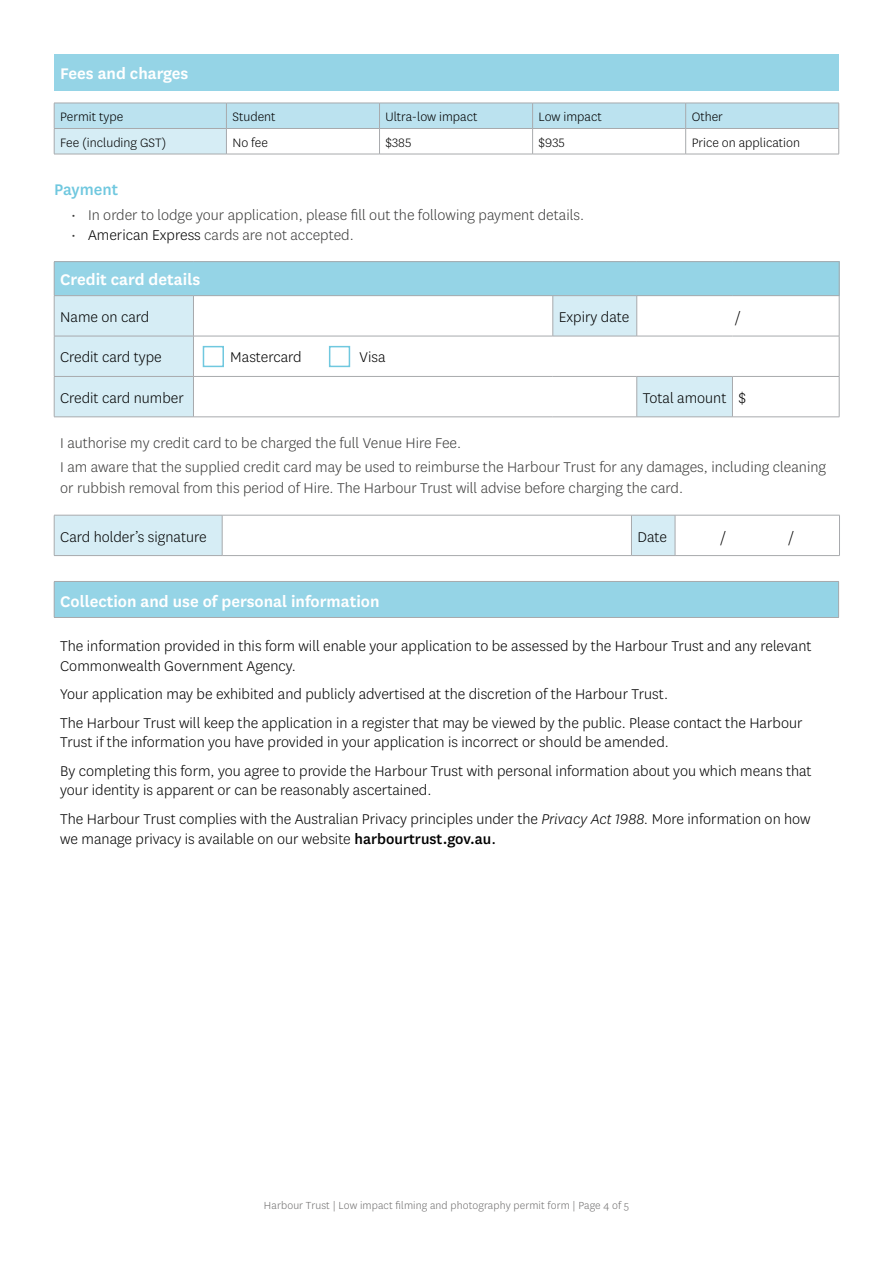
<style>
.page{position:relative;width:893px;height:1263px;background:#fff}
.page>*{position:absolute;margin:0;border:0;box-sizing:border-box;transform-origin:0 0}
.t1{font:600 18px "National";color:#fff}
.t2{font:500 18px "National";color:#70c8df}
.t3{font:300 16.5px/28.3px "National";color:#000}
.t4{font:300 16.5px/24.5px "National";color:#3c3c3b}
.t5{font:300 14.25px "National";color:#000}
.t6{font:300 12px "National";letter-spacing:.01em;color:#706f6f}
.s1{color:#000}
.s2{font-style:italic}
.s3{font-weight:500}
.s4{font-weight:400}
</style>
<div class="page">
<div style="left:54px;top:54px;width:784px;height:36px;background:#95d4e6"></div>
<hr style="left:54px;top:154px;width:172px;height:1px;background:#a8aaad">
<hr style="left:226px;top:154px;width:153px;height:1px;background:#a8aaad">
<hr style="left:379px;top:154px;width:154px;height:1px;background:#a8aaad">
<hr style="left:533px;top:154px;width:153px;height:1px;background:#a8aaad">
<hr style="left:686px;top:154px;width:153px;height:1px;background:#a8aaad">
<svg style="left:54px;top:103px;width:785px;height:51px"></svg>
<hr style="left:226px;top:128px;width:153px;height:1px;background:#a8aaad">
<hr style="left:379px;top:128px;width:154px;height:1px;background:#a8aaad">
<hr style="left:533px;top:128px;width:153px;height:1px;background:#a8aaad">
<hr style="left:686px;top:128px;width:153px;height:1px;background:#a8aaad">
<svg style="left:55px;top:516px;width:620px;height:39px"></svg>
<hr style="left:54px;top:515px;width:168px;height:1px;background:#a8aaad">
<hr style="left:54px;top:515px;width:1px;height:40px;background:#a8aaad">
<hr style="left:222px;top:515px;width:409px;height:1px;background:#a8aaad">
<hr style="left:222px;top:515px;width:1px;height:40px;background:#a8aaad">
<hr style="left:675px;top:515px;width:165px;height:1px;background:#a8aaad">
<hr style="left:839px;top:515px;width:1px;height:40px;background:#a8aaad">
<hr style="left:54px;top:555px;width:168px;height:1px;background:#a8aaad">
<hr style="left:222px;top:555px;width:409px;height:1px;background:#a8aaad">
<hr style="left:675px;top:555px;width:165px;height:1px;background:#a8aaad">
<hr style="left:631px;top:515px;width:44px;height:1px;background:#a8aaad">
<hr style="left:631px;top:515px;width:1px;height:40px;background:#a8aaad">
<hr style="left:675px;top:515px;width:1px;height:40px;background:#a8aaad">
<hr style="left:631px;top:555px;width:44px;height:1px;background:#a8aaad">
<div style="left:54px;top:262px;width:785px;height:34px;background:#95d4e6"></div>
<svg style="left:55px;top:296px;width:677px;height:121px"></svg>
<hr style="left:54px;top:261px;width:139px;height:1px;background:#a8aaad">
<hr style="left:54px;top:262px;width:1px;height:33px;background:#a8aaad">
<hr style="left:193px;top:261px;width:360px;height:1px;background:#a8aaad">
<hr style="left:553px;top:261px;width:84px;height:1px;background:#a8aaad">
<hr style="left:637px;top:261px;width:95px;height:1px;background:#a8aaad">
<hr style="left:732px;top:261px;width:107px;height:1px;background:#a8aaad">
<hr style="left:839px;top:262px;width:1px;height:33px;background:#a8aaad">
<hr style="left:54px;top:295px;width:139px;height:1px;background:#a8aaad">
<hr style="left:54px;top:296px;width:1px;height:40px;background:#a8aaad">
<hr style="left:193px;top:295px;width:360px;height:1px;background:#a8aaad">
<hr style="left:193px;top:296px;width:1px;height:40px;background:#a8aaad">
<hr style="left:637px;top:295px;width:95px;height:1px;background:#a8aaad">
<hr style="left:732px;top:295px;width:107px;height:1px;background:#a8aaad">
<hr style="left:839px;top:296px;width:1px;height:40px;background:#a8aaad">
<hr style="left:54px;top:336px;width:139px;height:1px;background:#a8aaad">
<hr style="left:54px;top:336px;width:1px;height:40px;background:#a8aaad">
<hr style="left:193px;top:336px;width:360px;height:1px;background:#a8aaad">
<hr style="left:193px;top:336px;width:1px;height:40px;background:#a8aaad">
<hr style="left:553px;top:336px;width:84px;height:1px;background:#a8aaad">
<hr style="left:637px;top:336px;width:95px;height:1px;background:#a8aaad">
<hr style="left:732px;top:336px;width:107px;height:1px;background:#a8aaad">
<hr style="left:839px;top:336px;width:1px;height:40px;background:#a8aaad">
<hr style="left:54px;top:376px;width:139px;height:1px;background:#a8aaad">
<hr style="left:54px;top:377px;width:1px;height:40px;background:#a8aaad">
<hr style="left:193px;top:376px;width:360px;height:1px;background:#a8aaad">
<hr style="left:193px;top:377px;width:1px;height:40px;background:#a8aaad">
<hr style="left:553px;top:376px;width:84px;height:1px;background:#a8aaad">
<hr style="left:732px;top:376px;width:107px;height:1px;background:#a8aaad">
<hr style="left:732px;top:377px;width:1px;height:40px;background:#a8aaad">
<hr style="left:839px;top:377px;width:1px;height:40px;background:#a8aaad">
<hr style="left:54px;top:417px;width:139px;height:1px;background:#a8aaad">
<hr style="left:193px;top:417px;width:360px;height:1px;background:#a8aaad">
<hr style="left:553px;top:417px;width:84px;height:1px;background:#a8aaad">
<hr style="left:637px;top:417px;width:95px;height:1px;background:#a8aaad">
<hr style="left:732px;top:417px;width:107px;height:1px;background:#a8aaad">
<hr style="left:553px;top:295px;width:84px;height:1px;background:#a8aaad">
<hr style="left:553px;top:296px;width:1px;height:40px;background:#a8aaad">
<hr style="left:636px;top:296px;width:1px;height:40px;background:#a8aaad">
<hr style="left:637px;top:376px;width:95px;height:1px;background:#a8aaad">
<hr style="left:636px;top:377px;width:1px;height:40px;background:#a8aaad">
<div style="left:203px;top:346px;width:21px;height:21px;border:2px solid #70c8df"></div>
<div style="left:329px;top:346px;width:21px;height:21px;border:2px solid #70c8df"></div>
<div style="left:54px;top:581px;width:785px;height:36px;background:#95d4e6"></div>
<hr style="left:54px;top:581px;width:785px;height:1px;background:#a8aaad">
<hr style="left:54px;top:582px;width:1px;height:35px;background:#a8aaad">
<hr style="left:838px;top:582px;width:1px;height:35px;background:#a8aaad">
<hr style="left:54px;top:617px;width:785px;height:1px;background:#a8aaad">
<p class="t1" style="left:60px;top:61px;width:130px">Fees and charges</p>
<p class="t5" style="left:60px;top:108px;width:65px">Permit type</p>
<p class="t5" style="left:232px;top:108px;width:45px">Student</p>
<p class="t5" style="left:385px;top:108px;width:93px">Ultra-low impact</p>
<p class="t5" style="left:539px;top:108px;width:65px">Low impact</p>
<p class="t5" style="left:692px;top:108px;width:33px">Other</p>
<p class="t5" style="left:60px;top:133px;width:108px">Fee (including GST)</p>
<p class="t5" style="left:232px;top:133px;width:37px">No fee</p>
<p class="t5" style="left:385px;top:133px;width:27px">$385</p>
<p class="t5" style="left:539px;top:133px;width:28px">$935</p>
<p class="t5" style="left:692px;top:133px;width:110px">Price on application</p>
<p class="t2" style="left:54px;top:178px;width:66px">Payment</p>
<p class="t4" style="left:71px;top:202px;width:515px">• In order to lodge your application, please fill out the following payment details.</p>
<p class="t4" style="left:71px;top:222px;width:284px">• <span class="s1">American Express</span> cards are not accepted.</p>
<p class="t1" style="left:60px;top:267px;width:142px">Credit card details</p>
<p class="t3" style="left:60px;top:302px;width:91px">Name on card</p>
<p class="t3" style="left:559px;top:302px;width:72px">Expiry date</p>
<p class="t3" style="left:735px;top:302px;width:8px">/</p>
<p class="t3" style="left:60px;top:343px;width:103px">Credit card type</p>
<p class="t3" style="left:230px;top:343px;width:73px">Mastercard</p>
<p class="t3" style="left:360px;top:343px;width:28px">Visa</p>
<p class="t3" style="left:60px;top:383px;width:125px">Credit card number</p>
<p class="t3" style="left:643px;top:383px;width:105px">Total amount $</p>
<p class="t4" style="left:60px;top:430px;width:767px">I authorise my credit card to be charged the full Venue Hire Fee.<br>I am aware that the supplied credit card may be used to reimburse the Harbour Trust for any damages, including cleaning</p>
<p class="t4" style="left:60px;top:475px;width:624px">or rubbish removal from this period of Hire. The Harbour Trust will advise before charging the card.</p>
<p class="t3" style="left:60px;top:522px;width:148px">Card holder’s signature</p>
<p class="t3" style="left:637px;top:522px;width:31px">Date</p>
<p class="t3" style="left:720px;top:522px;width:8px">/</p>
<p class="t3" style="left:788px;top:522px;width:8px">/</p>
<p class="t1" style="left:60px;top:589px;width:321px">Collection and use of personal information</p>
<p class="t3" style="left:60px;top:636px;width:753px;line-height:19.8px">The information provided in this form will enable your application to be assessed by the Harbour Trust and any relevant<br>Commonwealth Government Agency.</p>
<p class="t3" style="left:60px;top:679px;width:744px">Your application may be exhibited and publicly advertised at the discretion of the Harbour Trust.<br>The Harbour Trust will keep the application in a register that may be viewed by the public. Please contact the Harbour</p>
<p class="t3" style="left:60px;top:728px;width:753px">Trust if the information you have provided in your application is incorrect or should be amended.<br>By completing this form, you agree to provide the Harbour Trust with personal information about you which means that</p>
<p class="t3" style="left:60px;top:776px;width:752px">your identity is apparent or can be reasonably ascertained.<br>The Harbour Trust complies with the Australian Privacy principles under the <span class="s2">Privacy Act 1988.</span> More information on how</p>
<p class="t3" style="left:60px;top:824px;width:437px">we manage privacy is available on our website <span class="s3">harbourtrust.gov.au</span><span class="s4">.</span></p>
<p class="t6" style="left:264px;top:1198px;width:367px">Harbour Trust | Low impact filming and photography permit form | Page 4 of 5</p>
</div>
